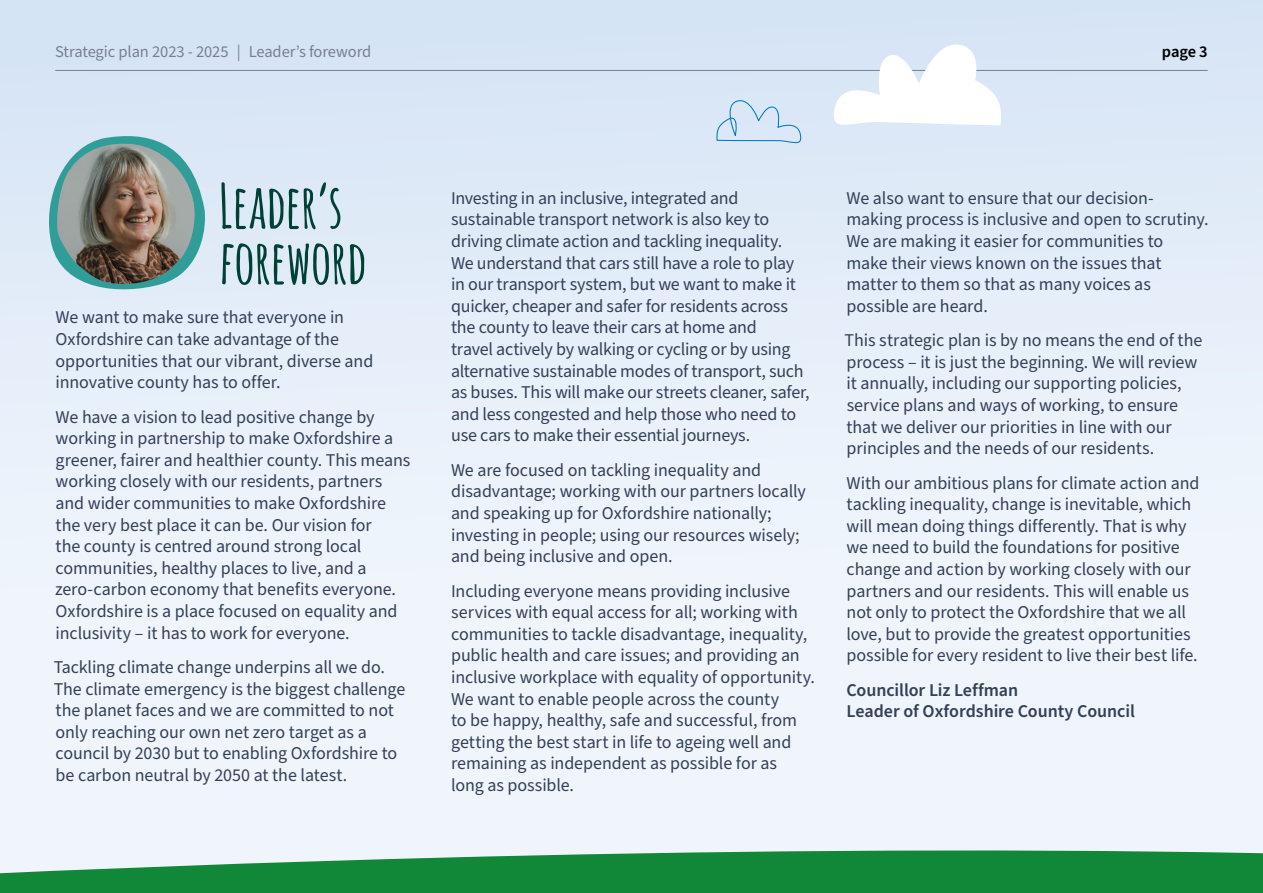
<style>
.page{position:relative;width:1263px;height:893px;background:#fff}
.page>*{position:absolute;margin:0;border:0;box-sizing:border-box;transform-origin:0 0}
.H2_-_page_title_-_bi{font:700 60px/55.5px "Amatic SC";letter-spacing:-.025em;color:#004136}
.bullet_points_-_icon{font:18px/21.6px "Source Sans Pro";letter-spacing:-.01em;color:#334057}
.bullet_points_-_icon-2{font:600 18px/21.6px "Source Sans Pro";letter-spacing:-.005em;color:#334057}
.t1{font:16.5px "Source Sans Pro";letter-spacing:-.005em;color:#7a7e95}
.t2{font:600 16.5px "Source Sans Pro";color:#000}
</style>
<div class="page">
<div style="left:0;top:0;width:1263px;height:893px;background:linear-gradient(to bottom,#d8e5f6,#f8fafe)"></div>
<hr style="left:55px;top:70px;width:1153px;height:1px;background:#7a7e95">
<svg style="left:0;top:827px;width:1263px;height:66px;fill:#118837"></svg>
<svg style="left:41px;top:132px;width:166px;height:164px"></svg>
<img style="left:56px;top:144px;width:140px;height:142px">
<svg style="left:716px;top:95px;width:88px;height:55px"></svg>
<svg style="left:828px;top:35px;width:174px;height:101px"></svg>
<p class="t1" style="left:55px;top:41px;width:318px">Strategic plan 2023 - 2025 | Leader’s foreword</p>
<p class="t2" style="left:1162px;top:41px;width:47px">page 3</p>
<h2 class="H2_-_page_title_-_bi" style="left:218px;top:174px;width:151px">Leader’s foreword</h2>
<p class="bullet_points_-_icon" style="left:56px;top:307px;width:319px">We want to make sure that everyone in Oxfordshire can take advantage of the opportunities that our vibrant, diverse and innovative county has to offer.</p>
<p class="bullet_points_-_icon" style="left:55px;top:406px;width:357px">We have a vision to lead positive change by working in partnership to make Oxfordshire a greener, fairer and healthier county. This means working closely with our residents, partners and wider communities to make Oxfordshire the very best place it can be. Our vision for<br>the county is centred around strong local communities, healthy places to live, and a zero-carbon economy that benefits everyone.<br>Oxfordshire is a place focused on equality and inclusivity – it has to work for everyone.</p>
<p class="bullet_points_-_icon" style="left:54px;top:657px;width:353px">Tackling climate change underpins all we do.<br>The climate emergency is the biggest challenge the planet faces and we are committed to not only reaching our own net zero target as a council by 2030 but to enabling Oxfordshire to be carbon neutral by 2050 at the latest.</p>
<p class="bullet_points_-_icon" style="left:451px;top:188px;width:360px">Investing in an inclusive, integrated and sustainable transport network is also key to driving climate action and tackling inequality.<br>We understand that cars still have a role to play in our transport system, but we want to make it quicker, cheaper and safer for residents across the county to leave their cars at home and<br>travel actively by walking or cycling or by using alternative sustainable modes of transport, such as buses. This will make our streets cleaner, safer, and less congested and help those who need to use cars to make their essential journeys.</p>
<p class="bullet_points_-_icon" style="left:451px;top:460px;width:357px">We are focused on tackling inequality and disadvantage; working with our partners locally and speaking up for Oxfordshire nationally; investing in people; using our resources wisely; and being inclusive and open.</p>
<p class="bullet_points_-_icon" style="left:451px;top:580px;width:365px">Including everyone means providing inclusive services with equal access for all; working with communities to tackle disadvantage, inequality, public health and care issues; and providing an inclusive workplace with equality of opportunity.<br>We want to enable people across the county<br>to be happy, healthy, safe and successful, from getting the best start in life to ageing well and remaining as independent as possible for as<br>long as possible.</p>
<p class="bullet_points_-_icon" style="left:846px;top:188px;width:364px">We also want to ensure that our decision&shy;making process is inclusive and open to scrutiny.<br>We are making it easier for communities to make their views known on the issues that matter to them so that as many voices as possible are heard.</p>
<p class="bullet_points_-_icon" style="left:845px;top:330px;width:359px">This strategic plan is by no means the end of the process – it is just the beginning. We will review it annually, including our supporting policies, service plans and ways of working, to ensure that we deliver our priorities in line with our principles and the needs of our residents.</p>
<p class="bullet_points_-_icon" style="left:846px;top:472px;width:354px">With our ambitious plans for climate action and tackling inequality, change is inevitable, which will mean doing things differently. That is why we need to build the foundations for positive change and action by working closely with our partners and our residents. This will enable us not only to protect the Oxfordshire that we all love, but to provide the greatest opportunities possible for every resident to live their best life.</p>
<p class="bullet_points_-_icon-2" style="left:846px;top:679px;width:290px">Councillor Liz Leffman<br>Leader of Oxfordshire County Council</p>
</div>
